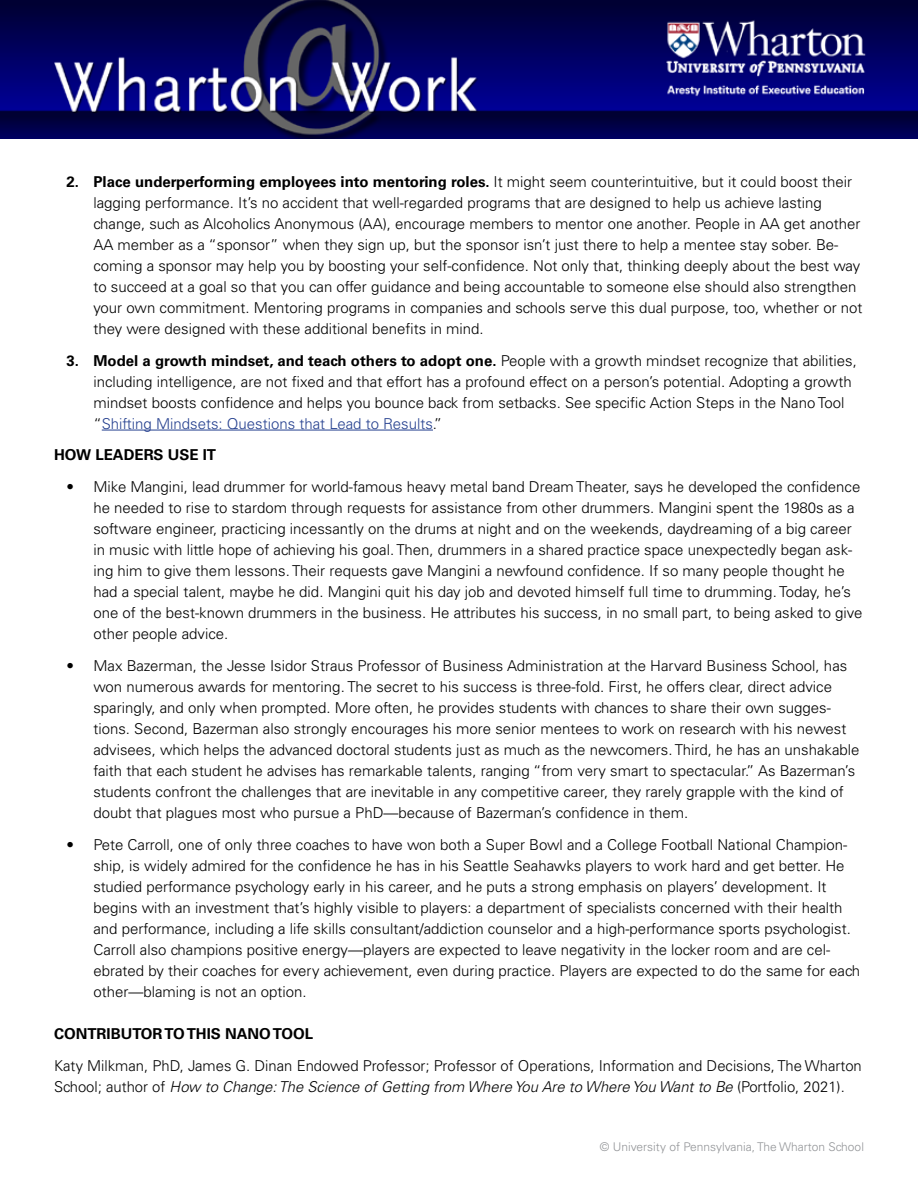
<style>
.page{position:relative;width:918px;height:1188px;background:#fff}
.page>*{position:absolute;margin:0;border:0;box-sizing:border-box;transform-origin:0 0}
.t1{font:300 15px/21px "Univers";color:#000}
.t2{font:700 15px "Univers";color:#000}
.t3{font:300 12px "Univers";color:#939598}
.s1{font-weight:700}
.s2{color:#25408f}
.s3{font-style:italic}
</style>
<div class="page">
<img style="left:0;top:0;width:918px;height:138px">
<hr style="left:102px;top:430px;width:331px;height:1px;background:#25408f">
<p class="t1" style="left:93px;top:171px;width:771px;text-indent:-27px"><span class="s1">2. Place underperforming employees into mentoring roles.</span> It might seem counterintuitive, but it could boost their lagging performance. It’s no accident that well-regarded programs that are designed to help us achieve lasting change, such as Alcoholics Anonymous (AA), encourage members to mentor one another. People in AA get another AA member as a “sponsor” when they sign up, but the sponsor isn’t just there to help a mentee stay sober. Be&shy;coming a sponsor may help you by boosting your self-confidence. Not only that, thinking deeply about the best way to succeed at a goal so that you can offer guidance and being accountable to someone else should also strengthen your own commitment. Mentoring programs in companies and schools serve this dual purpose, too, whether or not they were designed with these additional benefits in mind.</p>
<p class="t1" style="left:93px;top:350px;width:765px;text-indent:-27px"><span class="s1">3. Model a growth mindset, and teach others to adopt one.</span> People with a growth mindset recognize that abilities, including intelligence, are not fixed and that effort has a profound effect on a person’s potential. Adopting a growth mindset boosts confidence and helps you bounce back from setbacks. See specific Action Steps in the Nano Tool “<span class="s2">Shifting Mindsets: Questions that Lead to Results</span>.”</p>
<p class="t2" style="left:54px;top:446px;width:164px">HOW LEADERS USE IT</p>
<p class="t1" style="left:93px;top:476px;width:771px;text-indent:-27px">• Mike Mangini, lead drummer for world-famous heavy metal band Dream Theater, says he developed the confidence he needed to rise to stardom through requests for assistance from other drummers. Mangini spent the 1980s as a software engineer, practicing incessantly on the drums at night and on the weekends, daydreaming of a big career in music with little hope of achieving his goal. Then, drummers in a shared practice space unexpectedly began ask&shy;ing him to give them lessons. Their requests gave Mangini a newfound confidence. If so many people thought he had a special talent, maybe he did. Mangini quit his day job and devoted himself full time to drumming. Today, he’s one of the best-known drummers in the business. He attributes his success, in no small part, to being asked to give other people advice.</p>
<p class="t1" style="left:93px;top:655px;width:768px;text-indent:-27px">• Max Bazerman, the Jesse Isidor Straus Professor of Business Administration at the Harvard Business School, has won numerous awards for mentoring. The secret to his success is three-fold. First, he offers clear, direct advice sparingly, and only when prompted. More often, he provides students with chances to share their own sugges&shy;tions. Second, Bazerman also strongly encourages his more senior mentees to work on research with his newest advisees, which helps the advanced doctoral students just as much as the newcomers. Third, he has an unshakable faith that each student he advises has remarkable talents, ranging “from very smart to spectacular.” As Bazerman’s students confront the challenges that are inevitable in any competitive career, they rarely grapple with the kind of doubt that plagues most who pursue a PhD—because of Bazerman’s confidence in them.</p>
<p class="t1" style="left:93px;top:834px;width:768px;text-indent:-27px">• Pete Carroll, one of only three coaches to have won both a Super Bowl and a College Football National Champion&shy;ship, is widely admired for the confidence he has in his Seattle Seahawks players to work hard and get better. He studied performance psychology early in his career, and he puts a strong emphasis on players’ development. It begins with an investment that’s highly visible to players: a department of specialists concerned with their health and performance, including a life skills consultant/addiction counselor and a high-performance sports psychologist.<br>Carroll also champions positive energy—players are expected to leave negativity in the locker room and are cel&shy;ebrated by their coaches for every achievement, even during practice. Players are expected to do the same for each other—blaming is not an option.</p>
<p class="t2" style="left:54px;top:1025px;width:261px">CONTRIBUTOR TO THIS NANO TOOL</p>
<p class="t1" style="left:54px;top:1055px;width:809px">Katy Milkman, PhD, James G. Dinan Endowed Professor; Professor of Operations, Information and Decisions, The Wharton<br>School; author of <span class="s3">How to Change: The Science of Getting from Where You Are to Where You Want to Be</span> (Portfolio, 2021).</p>
<p class="t3" style="left:600px;top:1140px;width:266px">© University of Pennsylvania, The Wharton School</p>
</div>
